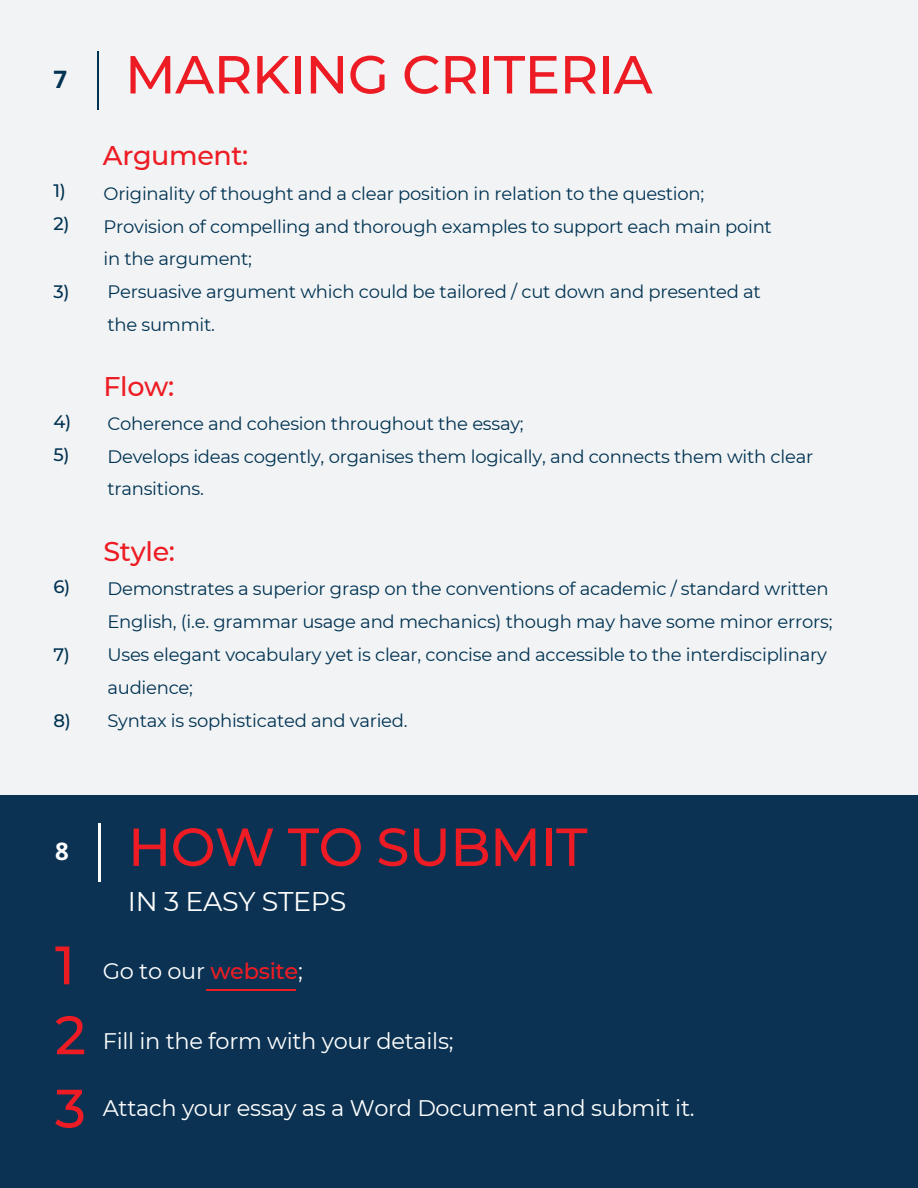
<style>
.page{position:relative;width:918px;height:1188px;background:#f1f3f4}
.page>*{position:absolute;margin:0;border:0;box-sizing:border-box;transform-origin:0 0}
.t1{font:500 54px "Montserrat";color:#ed1c24}
.t2{font:500 53.4px "Montserrat";letter-spacing:-.015em;color:#ed1c24}
.t3{font:500 27px "Montserrat";letter-spacing:-.015em;color:#ed1c24}
.t4{font:27px "Montserrat";letter-spacing:-.015em;color:#fff}
.t5{font:700 24px "Open Sans";color:#003252}
.t6{font:700 24px "Open Sans";color:#fff}
.t7{font:22.5px "Montserrat";letter-spacing:-.015em;color:#fff}
.t8{font:18px/32.7px "Montserrat";letter-spacing:-.015em;color:#003252}
.t9{font:500 18px/32.7px "Montserrat";color:#003252}
.s1{font-weight:500;color:#ed1c24}
</style>
<div class="page">
<hr style="left:97px;top:51px;width:2px;height:58px;background:#003252">
<div style="left:0;top:796px;width:918px;height:392px;background:#0b3252"></div>
<hr style="left:99px;top:824px;width:1px;height:58px;background:#fff">
<hr style="left:207px;top:989px;width:88px;height:1px;background:#ed1c24">
<p class="t5" style="left:53px;top:62px;width:15px">7</p>
<h5 class="t9" style="left:53px;top:174px;width:18px">1)<br>2)</h5>
<h5 class="t2" style="left:125px;top:42px;width:529px">MARKING CRITERIA</h5>
<h3 class="t3" style="left:103px;top:139px;width:147px">Argument:</h3>
<h5 class="t8" style="left:104px;top:178px;width:602px">Originality of thought and a clear position in relation to the question;</h5>
<h4 class="t8" style="left:104px;top:210px;width:670px">Provision of compelling and thorough examples to support each main point in the argument;</h4>
<h5 class="t9" style="left:53px;top:275px;width:18px">3)</h5>
<h5 class="t8" style="left:107px;top:275px;width:655px">Persuasive argument which could be tailored / cut down and presented at the summit.</h5>
<h3 class="t9" style="left:53px;top:405px;width:19px">4)<br>5)</h3>
<p class="t9" style="left:53px;top:570px;width:18px">6)</p>
<p class="t3" style="left:104px;top:370px;width:72px">Flow:</p>
<p class="t8" style="left:107px;top:407px;width:418px">Coherence and cohesion throughout the essay;</p>
<p class="t8" style="left:107px;top:440px;width:707px">Develops ideas cogently, organises them logically, and connects them with clear transitions.</p>
<p class="t3" style="left:104px;top:535px;width:73px">Style:</p>
<h3 class="t8" style="left:107px;top:572px;width:727px">Demonstrates a superior grasp on the conventions of academic / standard written<br>English, (i.e. grammar usage and mechanics) though may have some minor errors;</h3>
<p class="t9" style="left:53px;top:638px;width:18px">7)</p>
<p class="t8" style="left:107px;top:638px;width:721px">Uses elegant vocabulary yet is clear, concise and accessible to the interdisciplinary audience;</p>
<p class="t9" style="left:53px;top:704px;width:19px">8)</p>
<p class="t8" style="left:107px;top:704px;width:302px">Syntax is sophisticated and varied.</p>
<h1 class="t6" style="left:55px;top:834px;width:15px">8</h1>
<p class="t1" style="left:55px;top:932px;width:21px">1</p>
<p class="t1" style="left:55px;top:1002px;width:32px">2</p>
<p class="t1" style="left:55px;top:1075px;width:32px">3</p>
<h5 class="t2" style="left:128px;top:814px;width:461px">HOW TO SUBMIT</h5>
<h5 class="t4" style="left:128px;top:885px;width:220px">IN 3 EASY STEPS</h5>
<h2 class="t7" style="left:103px;top:957px;width:202px">Go to our <span class="s1">website</span>;</h2>
<h4 class="t7" style="left:103px;top:1027px;width:352px">Fill in the form with your details;</h4>
<h4 class="t7" style="left:103px;top:1095px;width:593px">Attach your essay as a Word Document and submit it.</h4>
</div>
